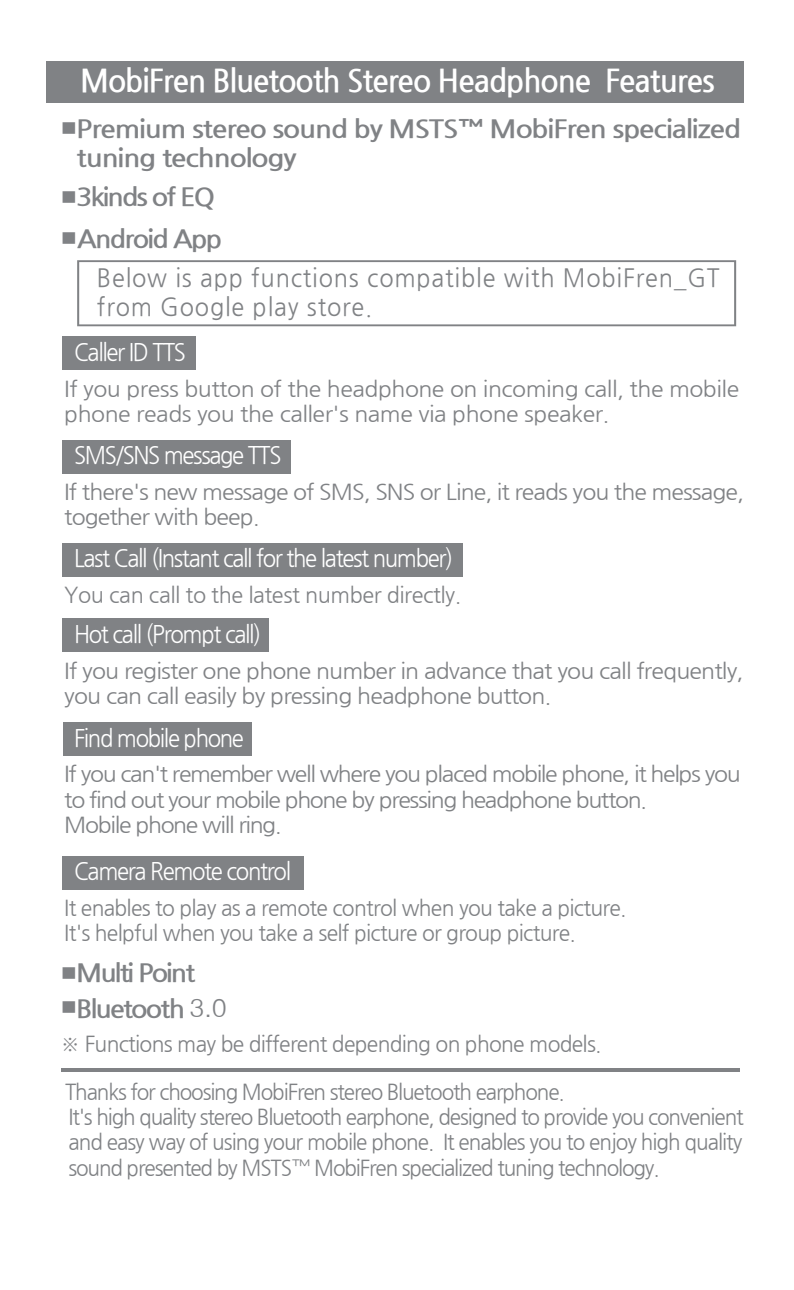
<style>
.page{position:relative;width:794px;height:1290px;background:#fff}
.page>*{position:absolute;margin:0;border:0;box-sizing:border-box;transform-origin:0 0}
.t1{font:700 31.85px "Nanum Gothic";letter-spacing:-.035em;color:#fff;scale:.94 1}
.t2{font:25.2px/28.3px "Nanum Gothic";letter-spacing:.035em;color:#808285;scale:.93 1}
.t3{font:700 25.2px/28.7px "Nanum Gothic";letter-spacing:-.04em;color:#808285;scale:1.12 1}
.t4{font:700 25.2px "Nanum Gothic";letter-spacing:-.07em;color:#808285;scale:1.08 1}
.t5{font:700 25.2px "Nanum Gothic";letter-spacing:-.065em;color:#808285;scale:1.08 1}
.t6{font:700 25.2px "Nanum Gothic";letter-spacing:-.06em;color:#808285;scale:1.08 1}
.t7{font:24.15px "Nanum Gothic";letter-spacing:-.06em;color:#fff;scale:.91 1}
.t8{font:21.7px/25.2px "Nanum Gothic";letter-spacing:-.04em;color:#808285;scale:1.06 1}
.t9{font:21.7px/25.2px "Nanum Gothic";letter-spacing:-.04em;color:#808285;scale:.95 1}
.t10{font:21.7px/25.2px "Nanum Gothic";letter-spacing:-.04em;color:#808285}
.t11{font:21.7px/25.2px "Nanum Gothic";letter-spacing:-.02em;color:#808285;scale:1.06 1}
.t12{font:21.7px "Nanum Gothic";letter-spacing:-.02em;color:#808285}
.s1{font-size:16.8px}
.s2{font-family:"Dotum";font-weight:400}
</style>
<div class="page">
<div style="left:46px;top:61px;width:697px;height:41px;background:#808285"></div>
<div style="left:63px;top:336px;width:133px;height:34px;background:#808285"></div>
<div style="left:63px;top:440px;width:228px;height:33px;background:#808285"></div>
<div style="left:63px;top:722px;width:189px;height:34px;background:#808285"></div>
<div style="left:63px;top:618px;width:206px;height:34px;background:#808285"></div>
<div style="left:63px;top:543px;width:400px;height:33px;background:#808285"></div>
<svg style="left:77px;top:260px;width:659px;height:66px"></svg>
<div style="left:63px;top:855px;width:241px;height:34px;background:#808285"></div>
<hr style="left:61px;top:1068px;width:678px;height:4px;background:#808285">
<p class="t1" style="left:80px;top:65px;width:676px">MobiFren Bluetooth Stereo Headphone Features</p>
<p class="t3" style="left:77px;top:115px;width:595px;text-indent:-16px"><span class="s1">■</span>Premium stereo sound by MSTS™ MobiFren specialized tuning technology</p>
<p class="t4" style="left:60px;top:185px;width:145px"><span class="s1">■</span>3kinds of EQ</p>
<p class="t6" style="left:60px;top:226px;width:151px"><span class="s1">■</span>Android App</p>
<p class="t2" style="left:97px;top:265px;width:671px">Below is app functions compatible with MobiFren_GT from Google play store.</p>
<p class="t7" style="left:74px;top:341px;width:124px">Caller ID TTS</p>
<p class="t11" style="left:64px;top:377px;width:638px">If you press button of the headphone on incoming call, the mobile phone reads you the caller's name via phone speaker.</p>
<p class="t7" style="left:74px;top:444px;width:229px">SMS/SNS message TTS</p>
<p class="t8" style="left:64px;top:480px;width:642px">If there's new message of SMS, SNS or Line, it reads you the message, together with beep.</p>
<p class="t7" style="left:74px;top:547px;width:418px">Last Call (Instant call for the latest number)</p>
<p class="t12" style="left:64px;top:585px;width:399px">You can call to the latest number directly.</p>
<p class="t7" style="left:74px;top:623px;width:207px">Hot call (Prompt call)</p>
<p class="t8" style="left:64px;top:658px;width:642px">If you register one phone number in advance that you call frequently, you can call easily by pressing headphone button.</p>
<p class="t7" style="left:74px;top:726px;width:188px">Find mobile phone</p>
<p class="t8" style="left:64px;top:762px;width:639px">If you can't remember well where you placed mobile phone, it helps you to find out your mobile phone by pressing headphone button.<br>Mobile phone will ring.</p>
<p class="t7" style="left:74px;top:860px;width:240px">Camera Remote control</p>
<p class="t10" style="left:64px;top:896px;width:564px">It enables to play as a remote control when you take a picture.<br>It's helpful when you take a self picture or group picture.</p>
<p class="t4" style="left:60px;top:961px;width:126px"><span class="s1">■</span>Multi Point</p>
<p class="t5" style="left:60px;top:997px;width:156px"><sup>■</sup>Bluetooth <span class="s2">3.0</span></p>
<p class="t10" style="left:60px;top:1032px;width:543px">※ Functions may be different depending on phone models.</p>
<p class="t9" style="left:65px;top:1080px;width:716px">Thanks for choosing MobiFren stereo Bluetooth earphone.<br>It's high quality stereo Bluetooth earphone, designed to provide you convenient and easy way of using your mobile phone. It enables you to enjoy high quality sound presented by MSTS™ MobiFren specialized tuning technology.</p>
</div>
